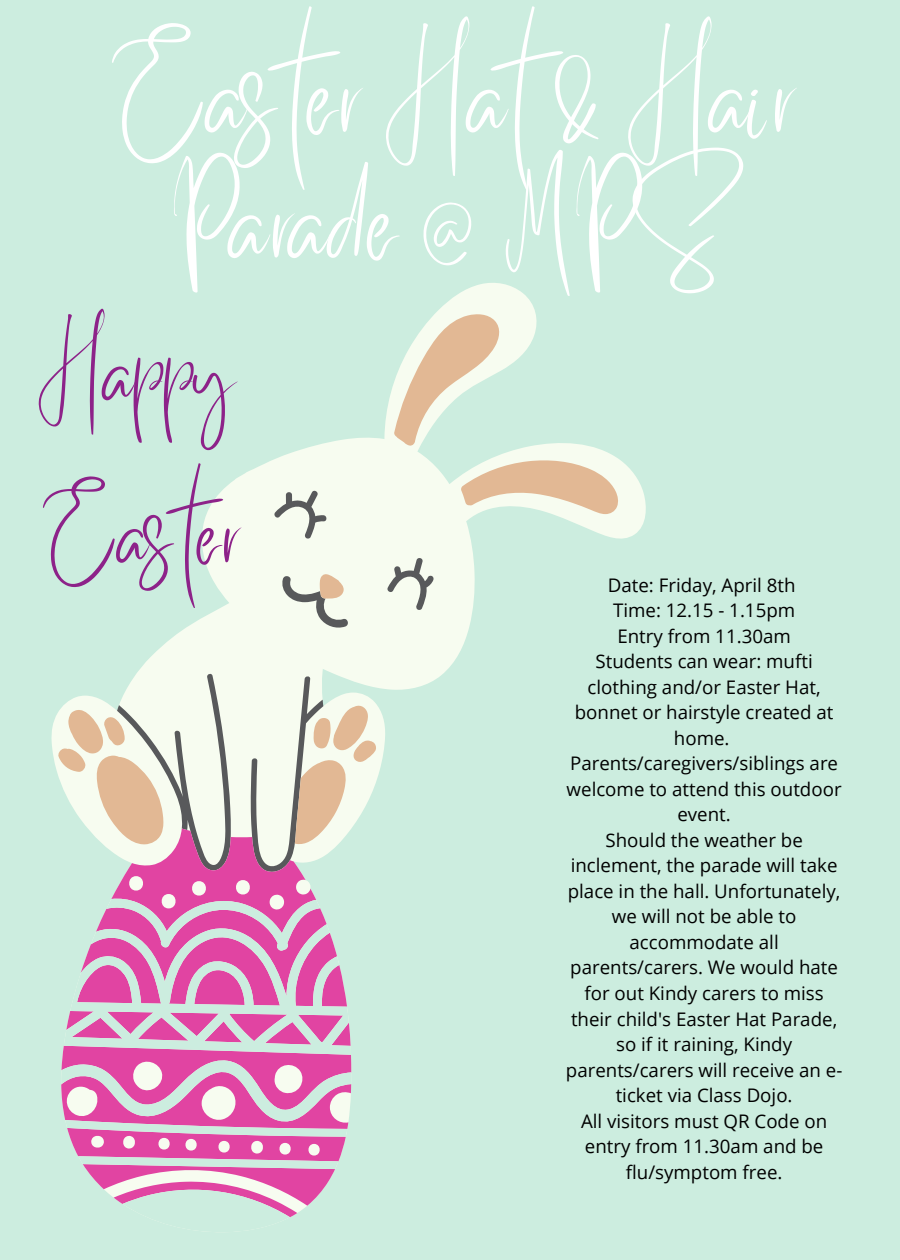
<style>
.page{position:relative;width:900px;height:1260px;background:#cceddf}
.page>*{position:absolute;margin:0;border:0;box-sizing:border-box;transform-origin:0 0}
.t1{font:90px/125.5px "Better Saturday";color:#fff;text-align:center}
.t2{font:71px "Better Saturday";color:#8d2289}
.t3{font:18.75px/25.5px "Open Sans";color:#000;text-align:center}
</style>
<div class="page">
<svg style="left:52px;top:283px;width:594px;height:495px"></svg>
<svg style="left:273px;top:489px;width:54px;height:50px;background:#d1d5cc"></svg>
<svg style="left:386px;top:556px;width:48px;height:54px;background:#d0d4cb"></svg>
<svg style="left:281px;top:570px;width:69px;height:60px;background:#d8d7cb"></svg>
<svg style="left:394px;top:313px;width:108px;height:133px"></svg>
<svg style="left:461px;top:459px;width:158px;height:55px;background:#e7d4ba"></svg>
<svg style="left:57px;top:672px;width:320px;height:546px"></svg>
<p class="t1" style="left:106px;top:74px;width:690px">Easter Hat&amp; Hair<br>Parade @ MPS</p>
<p class="t2" style="left:38px;top:362px;width:202px">Happy</p>
<p class="t2" style="left:38px;top:524px;width:202px">Easter</p>
<p class="t3" style="left:608px;top:572px;width:189px">Date: Friday, April 8th</p>
<p class="t3" style="left:613px;top:597px;width:184px">Time: 12.15 - 1.15pm</p>
<p class="t3" style="left:617px;top:623px;width:175px">Entry from 11.30am</p>
<p class="t3" style="left:575px;top:648px;width:260px">Students can wear: mufti clothing and/or Easter Hat, bonnet or hairstyle created at home.</p>
<p class="t3" style="left:567px;top:750px;width:277px">Parents/caregivers/siblings are welcome to attend this outdoor event.</p>
<p class="t3" style="left:566px;top:827px;width:278px">Should the weather be inclement, the parade will take place in the hall. Unfortunately, we will not be able to accommodate all parents/carers. We would hate for out Kindy carers to miss their child's Easter Hat Parade, so if it raining, Kindy parents/carers will receive an e&shy;ticket via Class Dojo.</p>
<p class="t3" style="left:581px;top:1108px;width:248px">All visitors must QR Code on entry from 11.30am and be flu/symptom free.</p>
</div>
